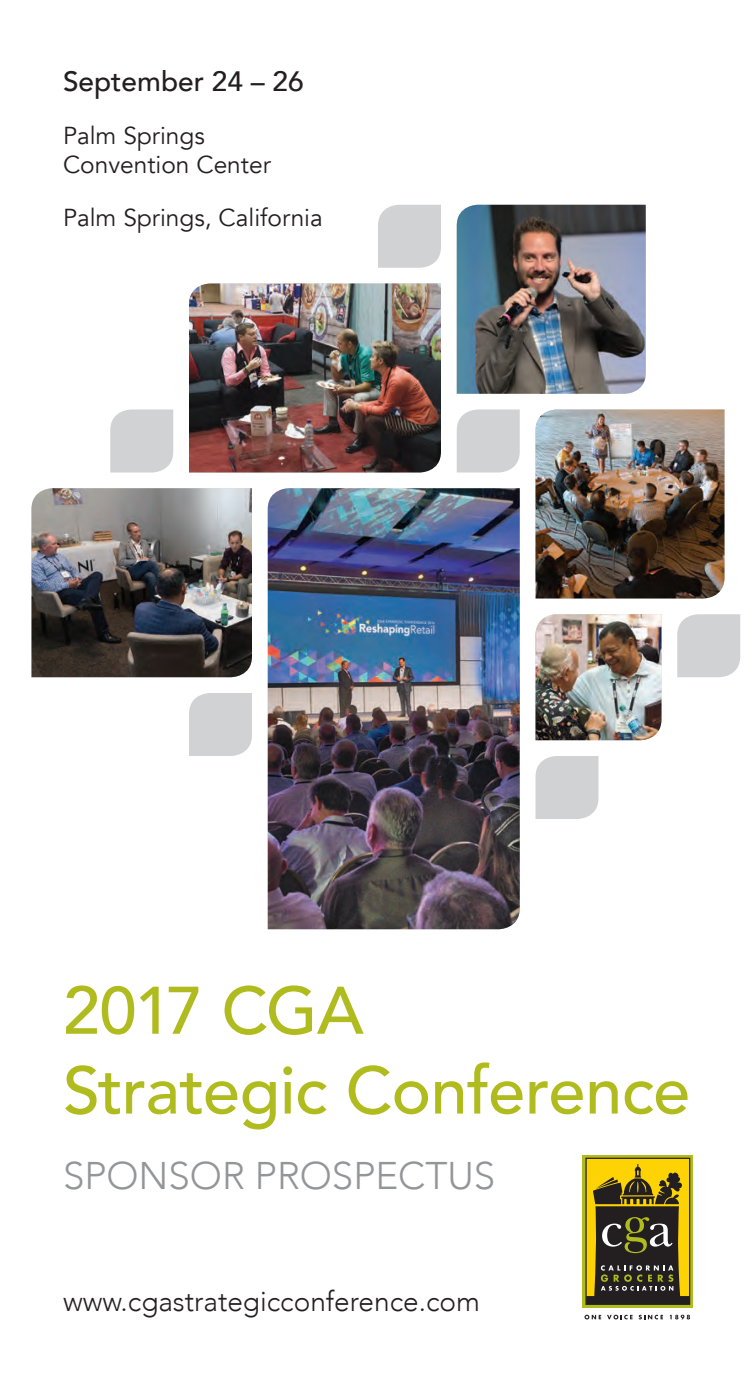
<style>
.page{position:relative;width:756px;height:1386px;background:#fff}
.page>*{position:absolute;margin:0;border:0;box-sizing:border-box;transform-origin:0 0}
.t1{font:500 66.5px/79.8px "Avenir";letter-spacing:-.01em;color:#b0bb1d}
.t2{font:300 38.5px "Avenir";color:#939598}
.t3{font:300 28px "Avenir";color:#231f20}
.t4{font:500 28px "Avenir";color:#231f20}
.t5{font:24.5px/29.4px "Avenir";color:#231f20}
</style>
<div class="page">
<img style="left:536px;top:410px;width:188px;height:188px">
<img style="left:536px;top:614px;width:126px;height:126px">
<div style="left:457px;top:410px;width:63px;height:62px;background:#d1d2d4"></div>
<div style="left:189px;top:693px;width:63px;height:63px;background:#d1d2d4"></div>
<div style="left:110px;top:410px;width:63px;height:62px;background:#d1d2d4"></div>
<svg style="left:677px;top:614px;width:63px;height:63px;background:#d3d4d6"></svg>
<div style="left:378px;top:205px;width:63px;height:63px;background:#d1d2d4"></div>
<div style="left:536px;top:756px;width:62px;height:63px;background:#d1d2d4"></div>
<img style="left:189px;top:284px;width:252px;height:188px">
<img style="left:32px;top:488px;width:220px;height:189px">
<img style="left:457px;top:205px;width:189px;height:189px">
<img style="left:268px;top:488px;width:252px;height:441px">
<svg style="left:583px;top:1155px;width:110px;height:153px"></svg>
<div style="left:586px;top:1158px;width:104px;height:146px;background:#fed304"></div>
<div style="left:585px;top:1158px;width:105px;height:147px;border:1px solid #231f20"></div>
<svg style="left:585px;top:1315px;width:16px;height:4px"></svg>
<svg style="left:607px;top:1315px;width:26px;height:4px"></svg>
<svg style="left:639px;top:1315px;width:24px;height:4px"></svg>
<svg style="left:670px;top:1315px;width:20px;height:4px"></svg>
<svg style="left:586px;top:1164px;width:104px;height:140px"></svg>
<p class="t4" style="left:63px;top:57px;width:242px">September 24 – 26</p>
<p class="t5" style="left:63px;top:121px;width:209px">Palm Springs<br>Convention Center</p>
<p class="t5" style="left:63px;top:204px;width:261px">Palm Springs, California</p>
<p class="t1" style="left:63px;top:967px;width:629px">2017 CGA<br>Strategic Conference</p>
<p class="t2" style="left:63px;top:1153px;width:434px">SPONSOR PROSPECTUS</p>
<p class="t3" style="left:63px;top:1284px;width:419px">www.cgastrategicconference.com</p>
</div>
